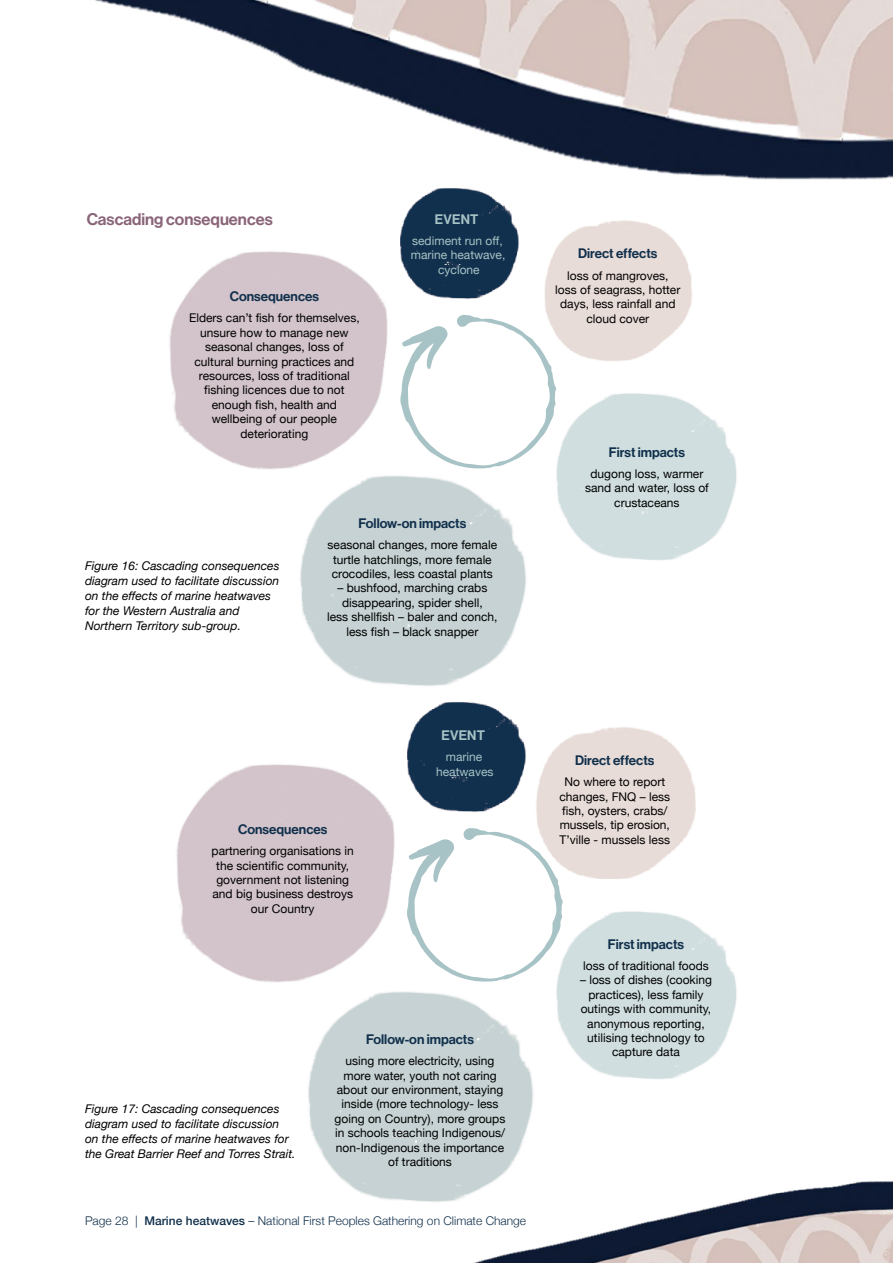
<style>
.page{position:relative;width:893px;height:1263px;background:#fff}
.page>*{position:absolute;margin:0;border:0;box-sizing:border-box;transform-origin:0 0}
.t1{font:16.5px "N Haas Grotesk DS Pro 65 Md";color:#8a6579}
.t2{font:13.5px "N Haas Grotesk DS Pro 65 Md";color:#11304c}
.t3{font:13.5px "N Haas Grotesk DS Pro 65 Md";letter-spacing:.015em;color:#a7c3c6}
.t4{font:12px/14.4px "Helvetica Neue";color:#000;text-align:center}
.t5{font:italic 12px/15px "Helvetica Neue";color:#000}
.t6{font:300 12px "Helvetica Neue";color:#11304c}
.t7{font:12px/14.4px "Helvetica Neue";color:#a7c3c6;text-align:center}
.s1{font-weight:500}
</style>
<div class="page">
<img style="left:405px;top:242px;width:114px;height:57px">
<img style="left:540px;top:214px;width:156px;height:156px;border-radius:78px">
<img style="left:540px;top:370px;width:212px;height:213px;border-radius:106px">
<img style="left:169px;top:242px;width:236px;height:228px">
<img style="left:294px;top:462px;width:237px;height:237px;border-radius:118px">
<svg style="left:400px;top:314px;width:156px;height:154px"></svg>
<img style="left:400px;top:696px;width:126px;height:116px">
<img style="left:531px;top:721px;width:169px;height:168px;border-radius:84px">
<img style="left:540px;top:889px;width:212px;height:212px;border-radius:106px">
<img style="left:176px;top:740px;width:235px;height:243px">
<img style="left:302px;top:978px;width:236px;height:236px;border-radius:118px">
<svg style="left:407px;top:828px;width:156px;height:154px"></svg>
<img style="left:391px;top:1110px;width:502px;height:153px">
<img style="left:95px;top:0;width:798px;height:242px">
<h1 class="t1" style="left:87px;top:210px;width:187px">Cascading consequences</h1>
<p class="t3" style="left:435px;top:211px;width:45px">EVENT</p>
<p class="t7" style="left:411px;top:234px;width:96px">sediment run off, marine heatwave, cyclone</p>
<p class="t2" style="left:230px;top:289px;width:91px">Consequences</p>
<p class="t4" style="left:189px;top:312px;width:172px">Elders can’t fish for themselves, unsure how to manage new seasonal changes, loss of cultural burning practices and resources, loss of traditional fishing licences due to not enough fish, health and wellbeing of our people deteriorating</p>
<p class="t5" style="left:85px;top:558px;width:196px">Figure 16: Cascading consequences diagram used to facilitate discussion on the effects of marine heatwaves for the Western Australia and Northern Territory sub-group.</p>
<p class="t2" style="left:358px;top:515px;width:109px">Follow-on impacts</p>
<p class="t4" style="left:328px;top:538px;width:171px">seasonal changes, more female turtle hatchlings, more female crocodiles, less coastal plants</p>
<p class="t4" style="left:327px;top:582px;width:172px">– bushfood, marching crabs disappearing, spider shell,<br>less shellfish – baler and conch, less fish – black snapper</p>
<p class="t2" style="left:578px;top:246px;width:81px">Direct effects</p>
<p class="t4" style="left:555px;top:269px;width:127px">loss of mangroves, loss of seagrass, hotter days, less rainfall and cloud cover</p>
<p class="t2" style="left:609px;top:444px;width:78px">First impacts</p>
<p class="t4" style="left:585px;top:467px;width:125px">dugong loss, warmer sand and water, loss of crustaceans</p>
<p class="t2" style="left:238px;top:821px;width:91px">Consequences</p>
<p class="t4" style="left:212px;top:844px;width:144px">partnering organisations in the scientific community, government not listening and big business destroys our Country</p>
<p class="t3" style="left:442px;top:727px;width:45px">EVENT</p>
<p class="t7" style="left:436px;top:750px;width:59px">marine heatwaves</p>
<p class="t2" style="left:575px;top:752px;width:81px">Direct effects</p>
<p class="t4" style="left:559px;top:775px;width:112px">No where to report changes, FNQ – less fish, oysters, crabs/ mussels, tip erosion,<br>T’ville - mussels less</p>
<p class="t5" style="left:85px;top:1102px;width:212px">Figure 17: Cascading consequences diagram used to facilitate discussion on the effects of marine heatwaves for the Great Barrier Reef and Torres Strait.</p>
<p class="t2" style="left:366px;top:1031px;width:109px">Follow-on impacts</p>
<p class="t4" style="left:335px;top:1054px;width:172px">using more electricity, using more water, youth not caring about our environment, staying inside (more technology- less going on Country), more groups in schools teaching Indigenous/ non-Indigenous the importance of traditions</p>
<p class="t6" style="left:85px;top:1211px;width:443px">Page 28 | <span class="s1">Marine heatwaves</span> – National First Peoples Gathering on Climate Change</p>
<p class="t2" style="left:608px;top:936px;width:78px">First impacts</p>
<p class="t4" style="left:583px;top:959px;width:127px">loss of traditional foods</p>
<p class="t4" style="left:580px;top:973px;width:134px">– loss of dishes (cooking practices), less family outings with community, anonymous reporting, utilising technology to capture data</p>
</div>
